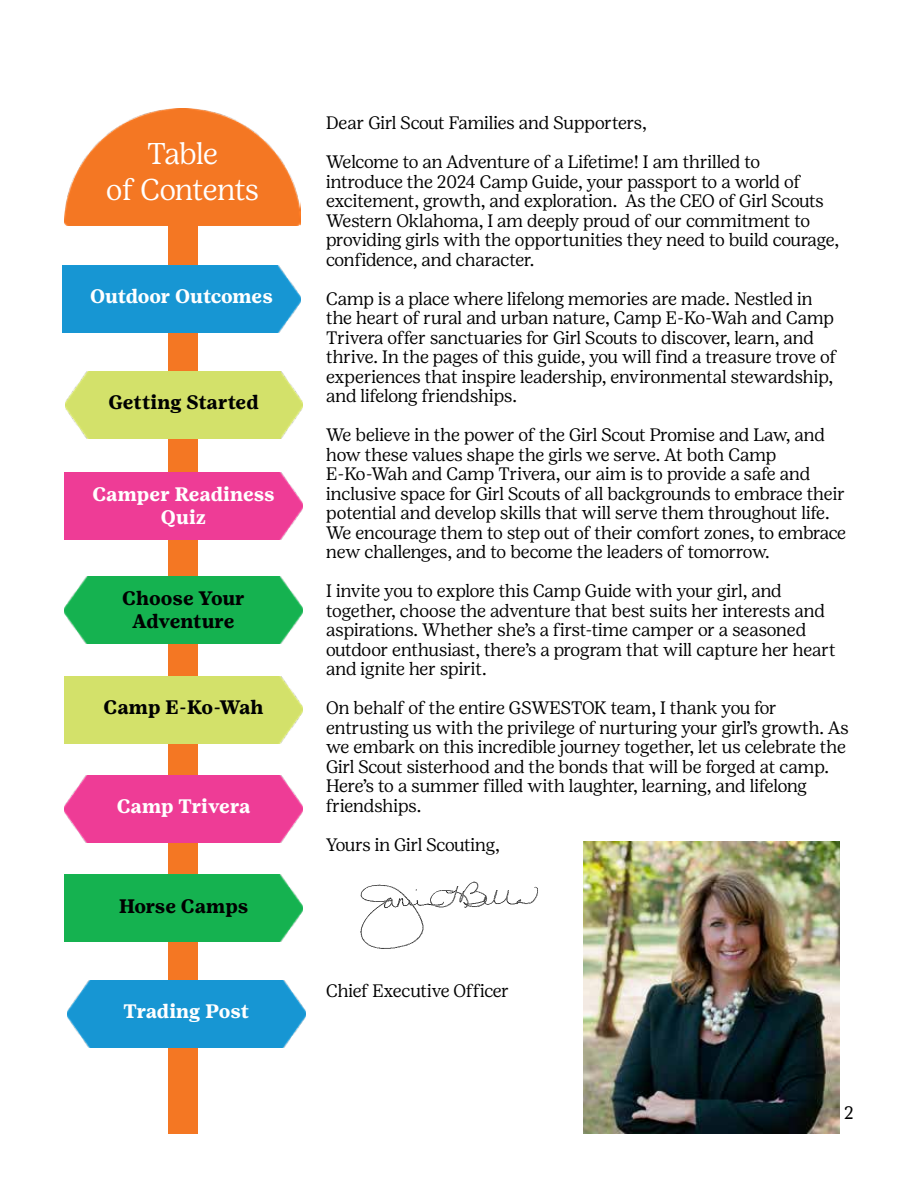
<style>
.page{position:relative;width:918px;height:1188px;background:#fff}
.page>*{position:absolute;margin:0;border:0;box-sizing:border-box;transform-origin:0 0}
.t1{font:300 30px/36px "Girl Scout Display";letter-spacing:-.02em;color:#fff;text-align:center}
.t2{font:700 19.5px/23.4px "Girl Scout Text";color:#fff;text-align:center}
.t3{font:700 19.5px/23.4px "Girl Scout Text";color:#000101;text-align:center}
.t4{font:300 18px/19.5px "Girl Scout Display";color:#000}
.t5{font:300 18px "Girl Scout Display";letter-spacing:-.025em;color:#000}
.t6{font:18px "Girl Scout Text";color:#000}
</style>
<div class="page">
<img style="left:65px;top:108px;width:235px;height:118px">
<div style="left:168px;top:225px;width:29px;height:909px;background:#f47723"></div>
<div style="left:63px;top:266px;width:237px;height:67px;background:#1796d3"></div>
<img style="left:280px;top:372px;width:22px;height:66px">
<div style="left:65px;top:372px;width:215px;height:66px;background:#d3e16a"></div>
<div style="left:65px;top:472px;width:237px;height:67px;background:#ee3c96"></div>
<img style="left:268px;top:577px;width:34px;height:67px">
<div style="left:65px;top:577px;width:203px;height:67px;background:#15b250"></div>
<div style="left:65px;top:676px;width:237px;height:67px;background:#d3e16a"></div>
<img style="left:270px;top:775px;width:32px;height:67px">
<div style="left:65px;top:775px;width:205px;height:67px;background:#ee3c96"></div>
<div style="left:65px;top:875px;width:237px;height:67px;background:#15b250"></div>
<img style="left:68px;top:981px;width:29px;height:67px">
<div style="left:97px;top:981px;width:208px;height:67px;background:#1796d3"></div>
<img style="left:584px;top:841px;width:256px;height:293px">
<img style="left:360px;top:881px;width:178px;height:68px">
<h1 class="t1" style="left:106px;top:135px;width:154px">Table<br>of Contents</h1>
<p class="t2" style="left:90px;top:285px;width:184px">Outdoor Outcomes</p>
<p class="t3" style="left:108px;top:391px;width:152px">Getting Started</p>
<p class="t2" style="left:92px;top:482px;width:184px">Camper Readiness<br>Quiz</p>
<p class="t3" style="left:122px;top:586px;width:124px">Choose Your<br>Adventure</p>
<p class="t3" style="left:103px;top:695px;width:162px">Camp E-Ko-Wah</p>
<p class="t2" style="left:117px;top:795px;width:135px">Camp Trivera</p>
<p class="t3" style="left:119px;top:894px;width:131px">Horse Camps</p>
<p class="t2" style="left:123px;top:1000px;width:127px">Trading Post</p>
<p class="t4" style="left:326px;top:103px;width:436px;line-height:39px">Dear Girl Scout Families and Supporters,<br>Welcome to an Adventure of a Lifetime! I am thrilled to</p>
<p class="t4" style="left:326px;top:172px;width:515px">introduce the 2024 Camp Guide, your passport to a world of excitement, growth, and exploration. As the CEO of Girl Scouts Western Oklahoma, I am deeply proud of our commitment to providing girls with the opportunities they need to build courage, confidence, and character.</p>
<p class="t4" style="left:326px;top:289px;width:512px">Camp is a place where lifelong memories are made. Nestled in the heart of rural and urban nature, Camp E-Ko-Wah and Camp Trivera offer sanctuaries for Girl Scouts to discover, learn, and thrive. In the pages of this guide, you will find a treasure trove of experiences that inspire leadership, environmental stewardship, and lifelong friendships.</p>
<p class="t4" style="left:326px;top:425px;width:521px">We believe in the power of the Girl Scout Promise and Law, and how these values shape the girls we serve. At both Camp E-Ko-Wah and Camp Trivera, our aim is to provide a safe and inclusive space for Girl Scouts of all backgrounds to embrace their potential and develop skills that will serve them throughout life.<br>We encourage them to step out of their comfort zones, to embrace new challenges, and to become the leaders of tomorrow.</p>
<p class="t4" style="left:326px;top:581px;width:511px">I invite you to explore this Camp Guide with your girl, and together, choose the adventure that best suits her interests and aspirations. Whether she’s a first-time camper or a seasoned outdoor enthusiast, there’s a program that will capture her heart and ignite her spirit.</p>
<p class="t4" style="left:326px;top:698px;width:524px">On behalf of the entire GSWESTOK team, I thank you for entrusting us with the privilege of nurturing your girl’s growth. As we embark on this incredible journey together, let us celebrate the Girl Scout sisterhood and the bonds that will be forged at camp.<br>Here’s to a summer filled with laughter, learning, and lifelong friendships.</p>
<p class="t5" style="left:326px;top:834px;width:175px">Yours in Girl Scouting,</p>
<p class="t4" style="left:326px;top:981px;width:185px">Chief Executive Officer</p>
<p class="t6" style="left:844px;top:1101px;width:12px">2</p>
</div>
